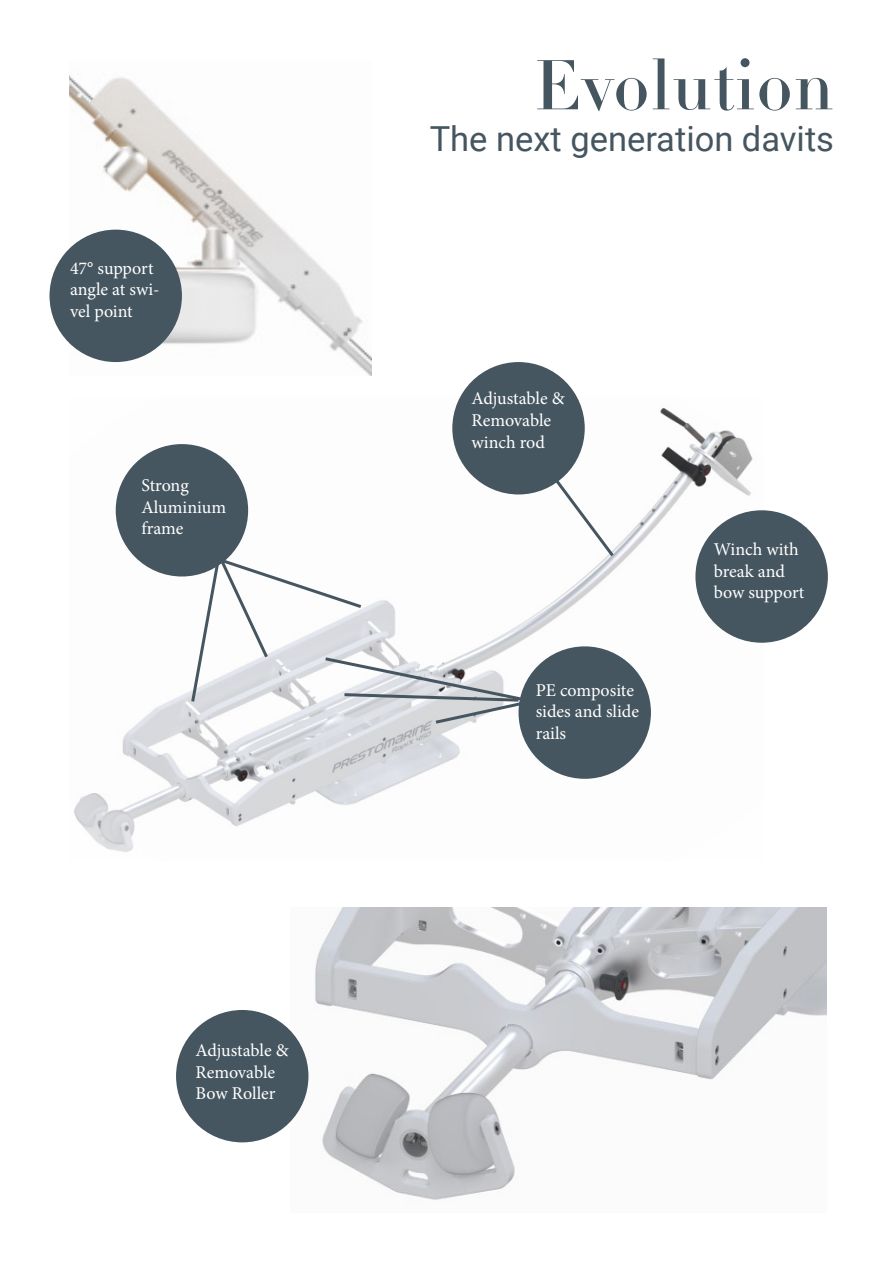
<style>
.page{position:relative;width:893px;height:1263px;background:#fff}
.page>*{position:absolute;margin:0;border:0;box-sizing:border-box;transform-origin:0 0}
.t1{font:69px "Didot LT Pro Headline";color:#455660}
.t2{font:34.5px "Roboto";color:#455660}
.t3{font:18px/21.6px "Minion Pro";letter-spacing:-.005em;color:#fff}
</style>
<div class="page">
<img style="left:74px;top:397px;width:679px;height:455px">
<img style="left:290px;top:907px;width:537px;height:293px">
<img style="left:69px;top:74px;width:302px;height:301px">
<div style="left:176px;top:1010px;width:132px;height:132px;background:#455660;border-radius:50%"></div>
<div style="left:518px;top:646px;width:133px;height:133px;background:#455660;border-radius:50%"></div>
<div style="left:452px;top:362px;width:133px;height:132px;background:#455660;border-radius:50%"></div>
<div style="left:116px;top:444px;width:132px;height:132px;background:#455660;border-radius:50%"></div>
<div style="left:50px;top:230px;width:132px;height:132px;background:#455660;border-radius:50%"></div>
<div style="left:695px;top:510px;width:133px;height:133px;background:#455660;border-radius:50%"></div>
<svg style="left:189px;top:549px;width:341px;height:177px"></svg>
<svg style="left:550px;top:473px;width:67px;height:87px"></svg>
<p class="t3" style="left:70px;top:257px;width:91px">47° support angle at swi&shy;vel point</p>
<p class="t3" style="left:141px;top:475px;width:86px">Strong<br>Aluminium frame</p>
<p class="t3" style="left:196px;top:1039px;width:95px">Adjustable &amp;<br>Removable<br>Bow Roller</p>
<p class="t1" style="left:534px;top:43px;width:301px">Evolution</p>
<p class="t2" style="left:430px;top:115px;width:406px">The next generation davits</p>
<p class="t3" style="left:471px;top:388px;width:95px">Adjustable &amp;<br>Removable winch rod</p>
<p class="t3" style="left:536px;top:679px;width:105px">PE composite sides and slide rails</p>
<p class="t3" style="left:714px;top:539px;width:92px">Winch with break and bow support</p>
</div>
